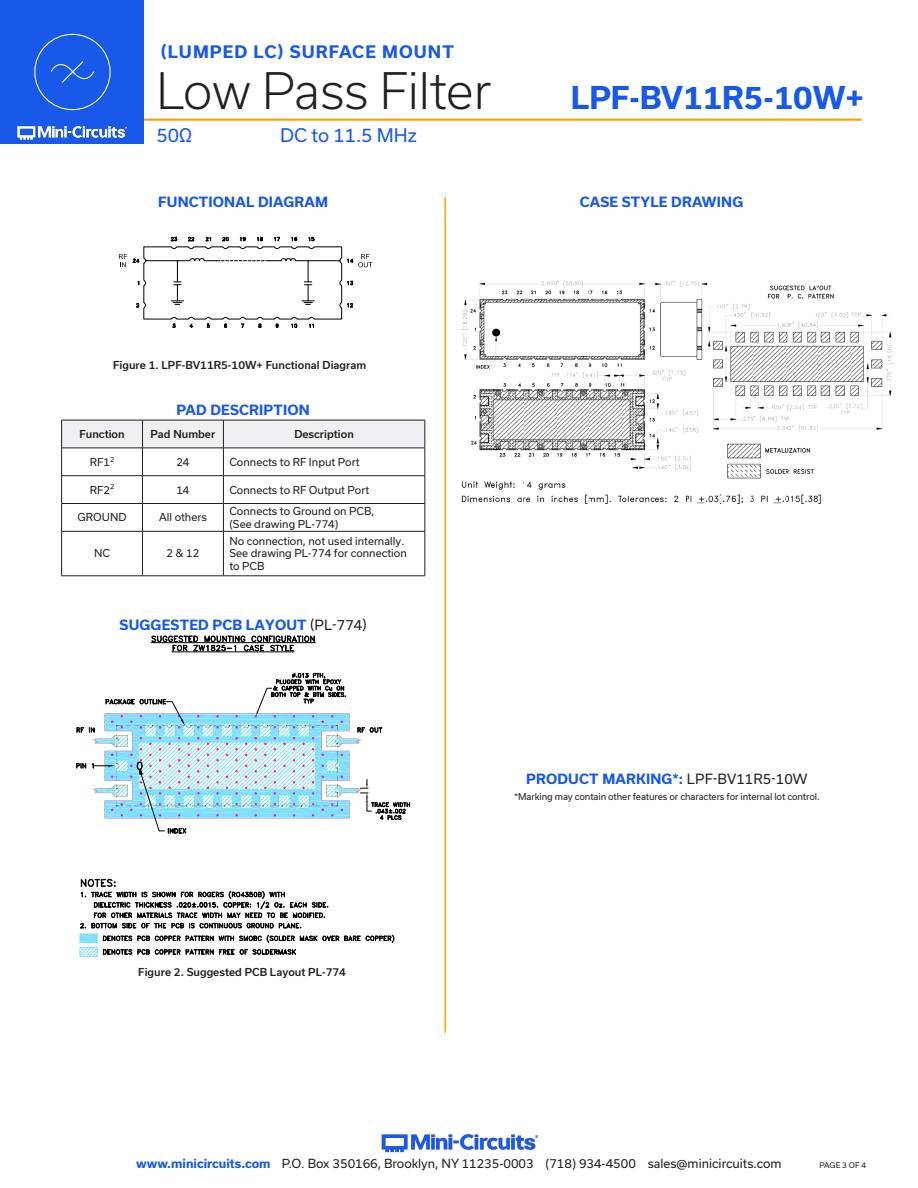
<style>
.page{position:relative;width:918px;height:1188px;background:#fff}
.page>*{position:absolute;margin:0;border:0;box-sizing:border-box;transform-origin:0 0}
.t1{font:300 48px "Usual";color:#231f20}
.t2{font:700 30px "Usual";color:#1859ea}
.t3{font:18px "Usual";color:#1859ea}
.t4{font:700 16.5px "Usual";letter-spacing:.065em;color:#1859ea}
.Demo_Board{font:700 13.5px "Usual";letter-spacing:.015em;color:#1859ea}
.Blue_Headers{font:700 13.5px "Usual";letter-spacing:.015em;color:#1859ea}
.t5{font:12px "Usual";color:#231f20}
.Table_Body_Left_Justified{font:10.5px/12.6px "Usual";color:#231f20}
.Figure_Title_Medium{font:500 10.5px "Usual";color:#231f20}
.Table_Body_Center{font:10.5px "Usual";color:#231f20}
.Table_Header_Center{font:500 10.5px "Usual";color:#231f20}
.Notes{font:9px "Usual";letter-spacing:-.01em;color:#231f20}
.t6{font:7.5px "Usual";color:#231f20}
.s1{font-weight:400;color:#231f20}
.s2{font-weight:700;color:#1859ea}
</style>
<div class="page">
<img style="left:381px;top:1134px;width:158px;height:19px">
<hr style="left:129px;top:118px;width:733px;height:3px;background:#ffa300">
<div style="left:0;top:0;width:144px;height:144px;background:#1859ea"></div>
<img style="left:17px;top:120px;width:128px;height:20px">
<hr style="left:444px;top:197px;width:2px;height:836px;background:#ffa300">
<svg style="left:61px;top:420px;width:365px;height:111px"></svg>
<hr style="left:61px;top:531px;width:82px;height:1px;background:#231f20">
<hr style="left:61px;top:531px;width:1px;height:45px;background:#231f20">
<hr style="left:143px;top:531px;width:80px;height:1px;background:#231f20">
<hr style="left:142px;top:531px;width:1px;height:45px;background:#231f20">
<hr style="left:223px;top:531px;width:202px;height:1px;background:#231f20">
<hr style="left:223px;top:531px;width:1px;height:45px;background:#231f20">
<hr style="left:425px;top:531px;width:1px;height:45px;background:#231f20">
<hr style="left:61px;top:576px;width:82px;height:1px;background:#231f20">
<hr style="left:143px;top:576px;width:80px;height:1px;background:#231f20">
<hr style="left:223px;top:576px;width:202px;height:1px;background:#231f20">
<img style="left:461px;top:280px;width:432px;height:224px">
<svg style="left:79px;top:879px;width:315px;height:78px"></svg>
<hr style="left:172px;top:652px;width:122px;height:1px;background:#000">
<svg style="left:151px;top:636px;width:164px;height:15px"></svg>
<svg style="left:77px;top:673px;width:333px;height:161px"></svg>
<svg style="left:348px;top:303px;width:5px;height:5px"></svg>
<svg style="left:348px;top:281px;width:5px;height:4px"></svg>
<svg style="left:119px;top:254px;width:8px;height:13px"></svg>
<svg style="left:348px;top:254px;width:24px;height:13px"></svg>
<svg style="left:133px;top:237px;width:209px;height:91px"></svg>
<div style="left:34px;top:34px;width:77px;height:76px;border:1px solid #fff;border-radius:50%"></div>
<svg style="left:50px;top:61px;width:45px;height:22px"></svg>
<h3 class="t4" style="left:161px;top:42px;width:294px">(LUMPED LC) SURFACE MOUNT</h3>
<h1 class="t1" style="left:156px;top:63px;width:336px">Low Pass Filter</h1>
<h3 class="t3" style="left:156px;top:125px;width:37px">50Ω</h3>
<h3 class="t3" style="left:280px;top:125px;width:138px">DC to 11.5 MHz</h3>
<h2 class="t2" style="left:571px;top:80px;width:295px">LPF-BV11R5-10W+</h2>
<p class="Blue_Headers" style="left:158px;top:194px;width:171px">FUNCTIONAL DIAGRAM</p>
<p class="Blue_Headers" style="left:580px;top:194px;width:165px">CASE STYLE DRAWING</p>
<p class="Figure_Title_Medium" style="left:113px;top:359px;width:255px">Figure 1. LPF-BV11R5-10W+ Functional Diagram</p>
<p class="Blue_Headers" style="left:177px;top:402px;width:135px">PAD DESCRIPTION</p>
<p class="Table_Header_Center" style="left:79px;top:428px;width:47px">Function</p>
<p class="Table_Header_Center" style="left:151px;top:428px;width:66px">Pad Number</p>
<p class="Table_Header_Center" style="left:294px;top:428px;width:61px">Description</p>
<p class="Table_Body_Center" style="left:90px;top:456px;width:26px">RF1<sup>2</sup></p>
<p class="Table_Body_Center" style="left:176px;top:456px;width:15px">24</p>
<p class="Table_Body_Left_Justified" style="left:229px;top:455px;width:132px">Connects to RF Input Port</p>
<p class="Table_Body_Center" style="left:90px;top:484px;width:26px">RF2<sup>2</sup></p>
<p class="Table_Body_Center" style="left:176px;top:484px;width:15px">14</p>
<p class="Table_Body_Left_Justified" style="left:229px;top:483px;width:141px">Connects to RF Output Port</p>
<p class="Table_Body_Center" style="left:78px;top:511px;width:51px">GROUND</p>
<p class="Table_Body_Center" style="left:159px;top:511px;width:49px">All others</p>
<p class="Table_Body_Left_Justified" style="left:229px;top:505px;width:147px">Connects to Ground on PCB,</p>
<p class="Table_Body_Left_Justified" style="left:229px;top:517px;width:111px">(See drawing PL-774)</p>
<p class="Table_Body_Center" style="left:94px;top:548px;width:17px">NC</p>
<p class="Table_Body_Center" style="left:167px;top:548px;width:34px">2 &amp; 12</p>
<p class="Table_Body_Left_Justified" style="left:229px;top:535px;width:179px">No connection, not used internally.<br>See drawing PL-774 for connection to PCB</p>
<p class="Demo_Board" style="left:120px;top:617px;width:249px">SUGGESTED PCB LAYOUT <span class="s1">(PL-774)</span></p>
<p class="Figure_Title_Medium" style="left:138px;top:966px;width:209px">Figure 2. Suggested PCB Layout PL-774</p>
<p class="Demo_Board" style="left:526px;top:771px;width:283px">PRODUCT MARKING*: <span class="s1">LPF-BV11R5-10W</span></p>
<p class="Notes" style="left:514px;top:791px;width:307px">*Marking may contain other features or characters for internal lot control.</p>
<p class="t5" style="left:136px;top:1157px;width:647px"><span class="s2">www.minicircuits.com</span> P.O. Box 350166, Brooklyn, NY 11235-0003 (718) 934-4500 sales@minicircuits.com</p>
<p class="t6" style="left:819px;top:1161px;width:48px">PAGE 3 OF 4</p>
</div>
